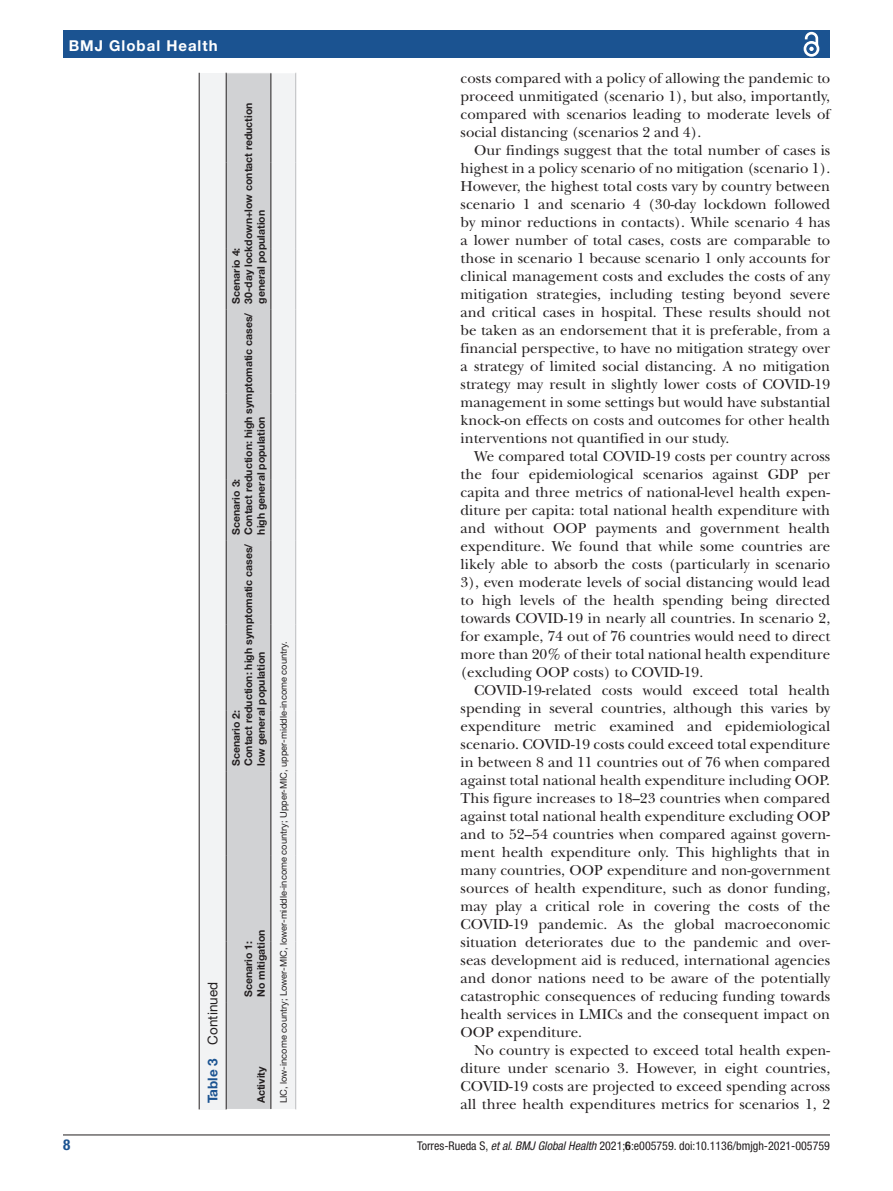
<style>
.page{position:relative;width:893px;height:1191px;background:#fff}
.page>*{position:absolute;margin:0;border:0;box-sizing:border-box;transform-origin:0 0}
.t1{font:15px/18px "New Baskerville";color:#231f20;text-align:justify}
.t2{font:700 15px "Helvetica Neue LT Std";letter-spacing:.065em;color:#fff}
.t3{font:700 condensed 15px "Helvetica Neue LT Std";color:#1b5391}
.t4{font:13.5px "Helvetica Neue LT Std";color:#231f20}
.t5{font:condensed 12px "Helvetica Neue LT Std";color:#231f20}
.t6{font:700 10.5px/12.6px "Helvetica Neue LT Std";color:#231f20}
.t7{font:9.3px "Helvetica Neue LT Std";color:#231f20}
.s1{font-weight:700;color:#1b5391}
.s2{font-style:italic}
.s3{font-weight:700}
</style>
<div class="page">
<hr style="left:63px;top:1134px;width:767px;height:1px;background:#231f20">
<div style="left:63px;top:31px;width:767px;height:27px;background:#1b5391"></div>
<svg style="left:803px;top:31px;width:17px;height:26px"></svg>
<div style="left:218px;top:73px;width:78px;height:1036px;background:#f2f3f4"></div>
<div style="left:227px;top:73px;width:44px;height:1036px;background:#d1d2d4"></div>
<hr style="left:226px;top:1003px;width:1px;height:106px;background:#231f20">
<hr style="left:271px;top:1003px;width:1px;height:106px;background:#231f20">
<hr style="left:226px;top:941px;width:1px;height:62px;background:#231f20">
<hr style="left:226px;top:856px;width:1px;height:85px;background:#231f20">
<hr style="left:226px;top:772px;width:1px;height:84px;background:#231f20">
<hr style="left:271px;top:941px;width:1px;height:62px;background:#231f20">
<hr style="left:271px;top:856px;width:1px;height:85px;background:#231f20">
<hr style="left:271px;top:772px;width:1px;height:84px;background:#231f20">
<hr style="left:226px;top:710px;width:1px;height:62px;background:#231f20">
<hr style="left:226px;top:625px;width:1px;height:85px;background:#231f20">
<hr style="left:226px;top:541px;width:1px;height:84px;background:#231f20">
<hr style="left:271px;top:710px;width:1px;height:62px;background:#231f20">
<hr style="left:271px;top:625px;width:1px;height:85px;background:#231f20">
<hr style="left:271px;top:541px;width:1px;height:84px;background:#231f20">
<hr style="left:226px;top:479px;width:1px;height:62px;background:#231f20">
<hr style="left:226px;top:394px;width:1px;height:85px;background:#231f20">
<hr style="left:226px;top:310px;width:1px;height:84px;background:#231f20">
<hr style="left:271px;top:479px;width:1px;height:62px;background:#231f20">
<hr style="left:271px;top:394px;width:1px;height:85px;background:#231f20">
<hr style="left:271px;top:310px;width:1px;height:84px;background:#231f20">
<hr style="left:226px;top:248px;width:1px;height:62px;background:#231f20">
<hr style="left:226px;top:163px;width:1px;height:85px;background:#231f20">
<hr style="left:226px;top:73px;width:1px;height:90px;background:#231f20">
<hr style="left:271px;top:248px;width:1px;height:62px;background:#231f20">
<hr style="left:271px;top:163px;width:1px;height:85px;background:#231f20">
<hr style="left:271px;top:73px;width:1px;height:90px;background:#231f20">
<hr style="left:295px;top:1003px;width:1px;height:106px;background:#bcbdc0">
<hr style="left:295px;top:941px;width:1px;height:62px;background:#bcbdc0">
<hr style="left:295px;top:856px;width:1px;height:85px;background:#bcbdc0">
<hr style="left:295px;top:772px;width:1px;height:84px;background:#bcbdc0">
<hr style="left:295px;top:710px;width:1px;height:62px;background:#bcbdc0">
<hr style="left:295px;top:625px;width:1px;height:85px;background:#bcbdc0">
<hr style="left:295px;top:541px;width:1px;height:84px;background:#bcbdc0">
<hr style="left:295px;top:479px;width:1px;height:62px;background:#bcbdc0">
<hr style="left:295px;top:394px;width:1px;height:85px;background:#bcbdc0">
<hr style="left:295px;top:310px;width:1px;height:84px;background:#bcbdc0">
<hr style="left:295px;top:248px;width:1px;height:62px;background:#bcbdc0">
<hr style="left:295px;top:163px;width:1px;height:85px;background:#bcbdc0">
<hr style="left:295px;top:73px;width:1px;height:90px;background:#bcbdc0">
<div style="left:200px;top:73px;width:18px;height:1036px;background:#f2f3f4"></div>
<hr style="left:199px;top:73px;width:1px;height:1036px;background:#231f20">
<p class="t2" style="left:69px;top:36px;width:150px">BMJ Global Health</p>
<p class="t4" style="left:205px;top:1103px;width:123px;rotate:-90deg"><span class="s1">Table 3</span> Continued</p>
<p class="t6" style="left:229px;top:304px;width:203px;rotate:-90deg">Scenario 4:<br>30-day lockdown+low contact reduction general population</p>
<p class="t6" style="left:229px;top:535px;width:224px;rotate:-90deg">Scenario 3:<br>Contact reduction: high symptomatic cases/ high general population</p>
<p class="t6" style="left:229px;top:766px;width:224px;rotate:-90deg">Scenario 2:<br>Contact reduction: high symptomatic cases/ low general population</p>
<p class="t6" style="left:242px;top:997px;width:69px;rotate:-90deg">Scenario 1:<br>No mitigation</p>
<p class="t6" style="left:255px;top:1103px;width:39px;rotate:-90deg">Activity</p>
<p class="t7" style="left:278px;top:1103px;width:464px;rotate:-90deg">LIC, low-income country; Lower-MIC, lower-middle-income country; Upper-MIC, upper-middle-income country.</p>
<p class="t1" style="left:461px;top:69px;width:371px">costs compared with a policy of allowing the pandemic to proceed unmitigated (scenario 1), but also, importantly, compared with scenarios leading to moderate levels of social distancing (scenarios 2 and 4).</p>
<p class="t1" style="left:461px;top:141px;width:371px;text-indent:14px">Our findings suggest that the total number of cases is highest in a policy scenario of no mitigation (scenario 1).<br>However, the highest total costs vary by country between scenario 1 and scenario 4 (30-day lockdown followed by minor reductions in contacts). While scenario 4 has a lower number of total cases, costs are comparable to those in scenario 1 because scenario 1 only accounts for clinical management costs and excludes the costs of any mitigation strategies, including testing beyond severe and critical cases in hospital. These results should not be taken as an endorsement that it is preferable, from a financial perspective, to have no mitigation strategy over a strategy of limited social distancing. A no mitigation strategy may result in slightly lower costs of COVID-19 management in some settings but would have substantial knock-on effects on costs and outcomes for other health interventions not quantified in our study.</p>
<p class="t1" style="left:461px;top:447px;width:371px;text-indent:14px">We compared total COVID-19 costs per country across the four epidemiological scenarios against GDP per capita and three metrics of national-level health expen&shy;diture per capita: total national health expenditure with and without OOP payments and government health expenditure. We found that while some countries are likely able to absorb the costs (particularly in scenario 3), even moderate levels of social distancing would lead to high levels of the health spending being directed towards COVID-19 in nearly all countries. In scenario 2, for example, 74 out of 76 countries would need to direct more than 20% of their total national health expenditure (excluding OOP costs) to COVID-19.</p>
<p class="t1" style="left:461px;top:681px;width:371px;text-indent:14px">COVID-19-related costs would exceed total health spending in several countries, although this varies by expenditure metric examined and epidemiological scenario. COVID-19 costs could exceed total expenditure in between 8 and 11 countries out of 76 when compared against total national health expenditure including OOP.<br>This figure increases to 18–23 countries when compared against total national health expenditure excluding OOP and to 52–54 countries when compared against govern&shy;ment health expenditure only. This highlights that in many countries, OOP expenditure and non-government sources of health expenditure, such as donor funding, may play a critical role in covering the costs of the COVID-19 pandemic. As the global macroeconomic situation deteriorates due to the pandemic and over&shy;seas development aid is reduced, international agencies and donor nations need to be aware of the potentially catastrophic consequences of reducing funding towards health services in LMICs and the consequent impact on OOP expenditure.</p>
<p class="t1" style="left:461px;top:1041px;width:371px;text-indent:14px">No country is expected to exceed total health expen&shy;diture under scenario 3. However, in eight countries, COVID-19 costs are projected to exceed spending across all three health expenditures metrics for scenarios 1, 2</p>
<p class="t3" style="left:63px;top:1135px;width:9px">8</p>
<p class="t5" style="left:417px;top:1138px;width:414px">Torres-Rueda S, <span class="s2">et al</span>. <span class="s2">BMJ Global Health</span> 2021;<span class="s3">6</span>:e005759. doi:10.1136/bmjgh-2021-005759</p>
</div>
